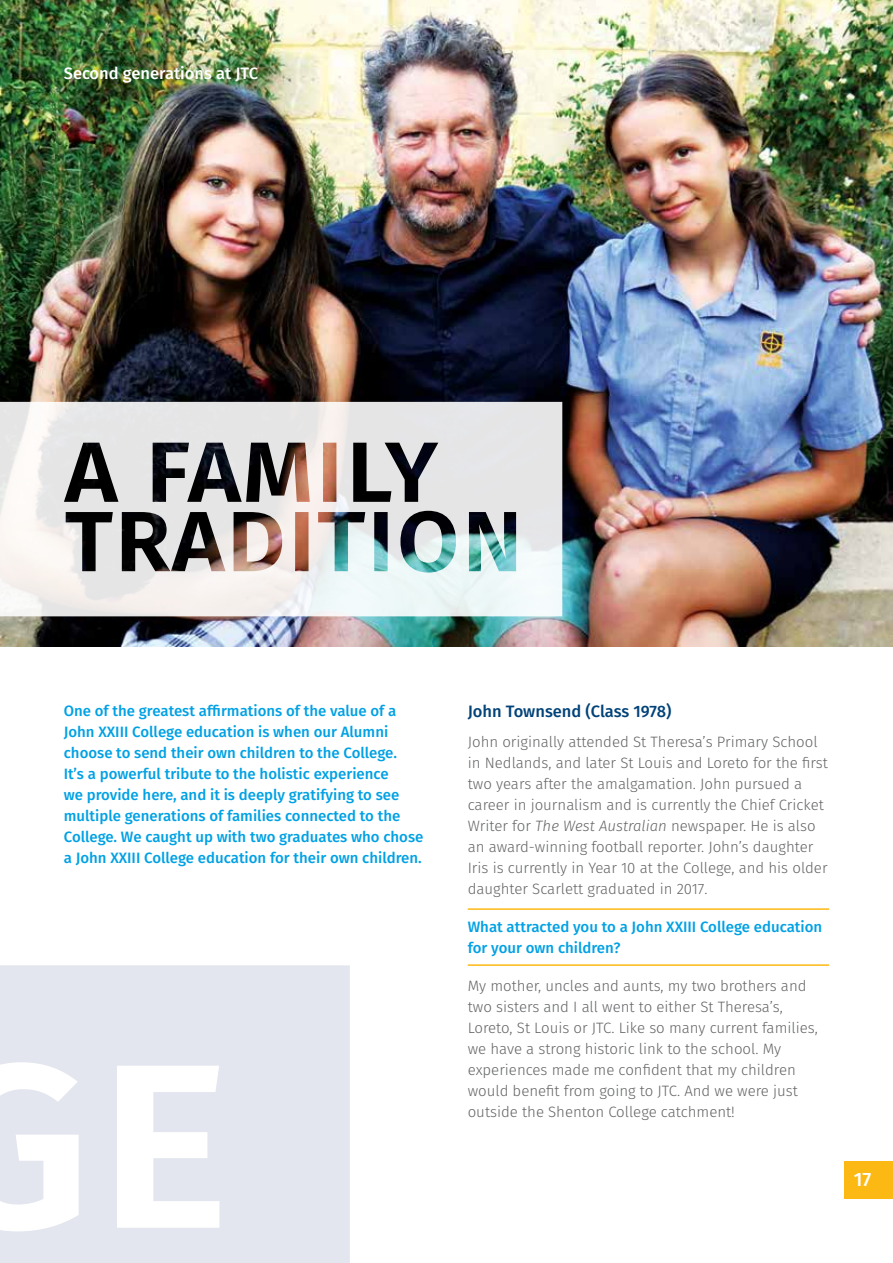
<style>
.page{position:relative;width:893px;height:1263px;background:#fff}
.page>*{position:absolute;margin:0;border:0;box-sizing:border-box;transform-origin:0 0}
.t1{font:500 19.35px "Fira Sans";color:#fff}
.t2{font:500 16.5px "Fira Sans";letter-spacing:-.005em;color:#004278}
.t3{font:500 16.5px "Fira Sans";letter-spacing:-.01em;color:#fff}
.t4{font:300 15px/21px "Fira Sans";color:#636466}
.t5{font:500 15px/21px "Fira Sans";color:#00a1e4}
.s1{font-style:italic}
</style>
<div class="page">
<svg style="left:0;top:965px;width:350px;height:298px;fill:#e3e6ee"></svg>
<img style="left:0;top:0;width:893px;height:646px">
<svg style="left:0;top:402px;width:562px;height:214px;fill:#e5e5e6"></svg>
<hr style="left:468px;top:964px;width:361px;height:2px;background:#fdb913">
<hr style="left:468px;top:908px;width:361px;height:2px;background:#fdb913">
<div style="left:844px;top:1161px;width:49px;height:38px;background:#fdb913"></div>
<p class="t3" style="left:64px;top:60px;width:196px">Second generations at JTC</p>
<p class="t5" style="left:64px;top:699px;width:361px">One of the greatest affirmations of the value of a John XXIII College education is when our Alumni choose to send their own children to the College.<br>It’s a powerful tribute to the holistic experience<br>we provide here, and it is deeply gratifying to see multiple generations of families connected to the College. We caught up with two graduates who chose a John XXIII College education for their own children.</p>
<p class="t2" style="left:468px;top:698px;width:205px">John Townsend (Class 1978)</p>
<p class="t4" style="left:468px;top:731px;width:362px">John originally attended St Theresa’s Primary School in Nedlands, and later St Louis and Loreto for the first two years after the amalgamation. John pursued a career in journalism and is currently the Chief Cricket Writer for <span class="s1">The West Australian</span> newspaper. He is also an award-winning football reporter. John’s daughter Iris is currently in Year 10 at the College, and his older daughter Scarlett graduated in 2017.</p>
<p class="t5" style="left:468px;top:915px;width:356px">What attracted you to a John XXIII College education for your own children?</p>
<p class="t4" style="left:468px;top:975px;width:352px">My mother, uncles and aunts, my two brothers and two sisters and I all went to either St Theresa’s, Loreto, St Louis or JTC. Like so many current families, we have a strong historic link to the school. My experiences made me confident that my children would benefit from going to JTC. And we were just outside the Shenton College catchment!</p>
<p class="t1" style="left:854px;top:1164px;width:19px">17</p>
</div>
